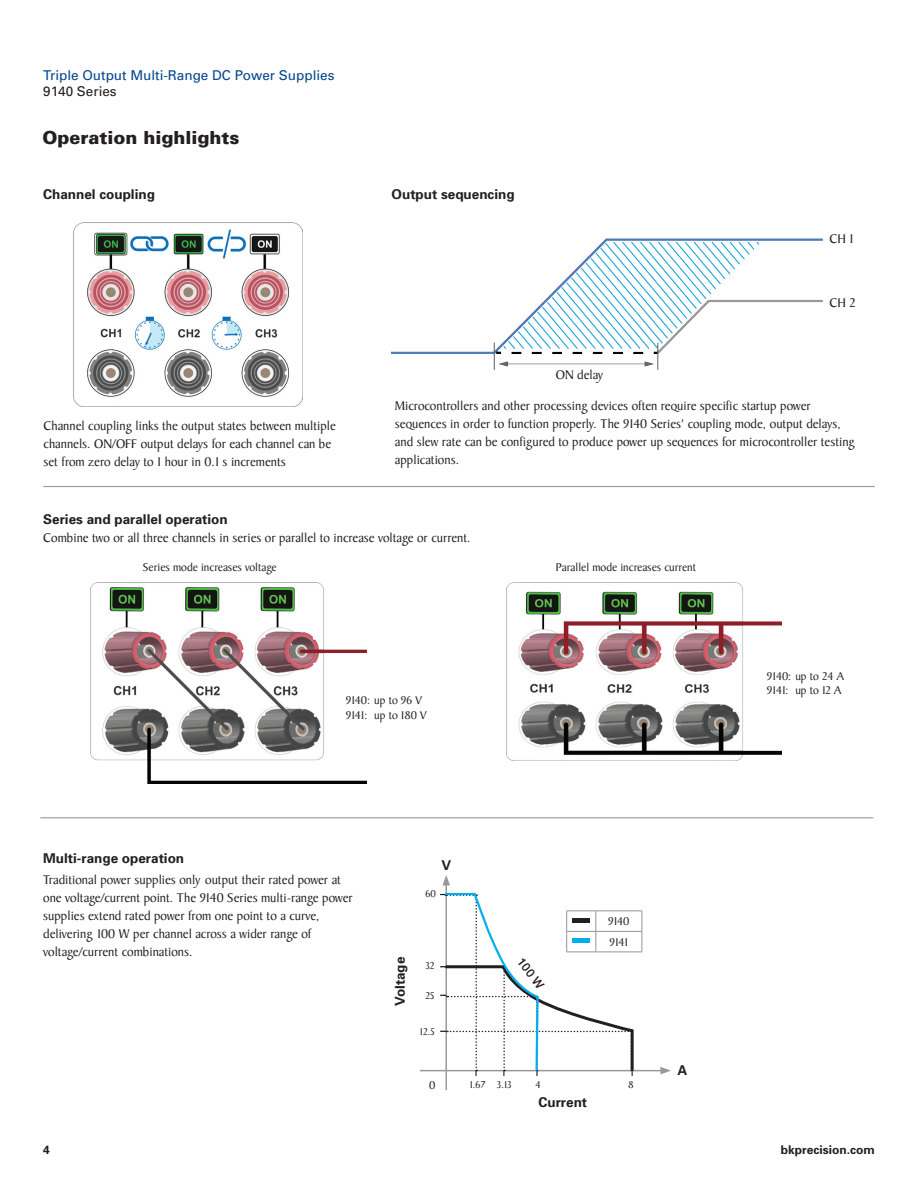
<style>
.page{position:relative;width:918px;height:1188px;background:#fff}
.page>*{position:absolute;margin:0;border:0;box-sizing:border-box;transform-origin:0 0}
.t1{font:900 18px "Univers";color:#231f20}
.t2{font:13.5px/18px "Baker Signet";color:#231f20}
.t3{font:700 13.5px "Univers";color:#231f20}
.t4{font:13.5px "Univers";color:#02448d}
.t5{font:13.5px "Univers";color:#231f20}
.t6{font:12px/14.4px "Baker Signet";color:#231f20}
.t7{font:700 12px "Univers";color:#231f20}
.t8{font:500 12px "Helvetica Neue";color:#231f20}
.t9{font:10.5px "Baker Signet";color:#231f20}
</style>
<div class="page">
<hr style="left:40px;top:817px;width:833px;height:1px;background:#999">
<hr style="left:445px;top:883px;width:2px;height:207px;background:#999">
<svg style="left:442px;top:875px;width:8px;height:10px"></svg>
<hr style="left:420px;top:1070px;width:243px;height:1px;background:#999">
<svg style="left:660px;top:1067px;width:11px;height:7px"></svg>
<hr style="left:596px;top:911px;width:46px;height:1px;background:#939598">
<hr style="left:596px;top:931px;width:46px;height:1px;background:#939598">
<svg style="left:642px;top:911px;width:1px;height:41px"></svg>
<svg style="left:440px;top:892px;width:195px;height:184px"></svg>
<hr style="left:596px;top:952px;width:46px;height:1px;background:#939598">
<hr style="left:572px;top:919px;width:18px;height:4px;background:#231f20">
<div style="left:572px;top:938px;width:18px;height:5px;background:#00aeef"></div>
<img style="left:507px;top:582px;width:274px;height:178px">
<img style="left:91px;top:582px;width:276px;height:201px">
<hr style="left:43px;top:486px;width:832px;height:1px;background:#999">
<img style="left:73px;top:222px;width:229px;height:184px">
<img style="left:392px;top:239px;width:431px;height:130px">
<p class="t4" style="left:43px;top:67px;width:293px">Triple Output Multi-Range DC Power Supplies</p>
<p class="t5" style="left:43px;top:83px;width:75px">9140 Series</p>
<h1 class="t1" style="left:43px;top:126px;width:198px">Operation highlights</h1>
<p class="t3" style="left:43px;top:186px;width:113px">Channel coupling</p>
<p class="t3" style="left:392px;top:186px;width:125px">Output sequencing</p>
<p class="t2" style="left:556px;top:366px;width:49px">ON delay</p>
<p class="t2" style="left:829px;top:231px;width:26px">CH 1</p>
<p class="t2" style="left:829px;top:294px;width:28px">CH 2</p>
<p class="t2" style="left:44px;top:418px;width:294px">Channel coupling links the output states between multiple channels. ON/OFF output delays for each channel can be set from zero delay to 1 hour in 0.1 s increments</p>
<p class="t2" style="left:395px;top:397px;width:461px">Microcontrollers and other processing devices often require specific startup power sequences in order to function properly. The 9140 Series' coupling mode, output delays, and slew rate can be configured to produce power up sequences for microcontroller testing applications.</p>
<p class="t3" style="left:43px;top:511px;width:186px">Series and parallel operation</p>
<p class="t2" style="left:43px;top:529px;width:429px">Combine two or all three channels in series or parallel to increase voltage or current.</p>
<p class="t6" style="left:143px;top:561px;width:135px">Series mode increases voltage</p>
<p class="t6" style="left:346px;top:694px;width:82px">9140: up to 96 V<br>9141: up to 180 V</p>
<p class="t6" style="left:556px;top:561px;width:142px">Parallel mode increases current</p>
<p class="t3" style="left:43px;top:850px;width:143px">Multi-range operation</p>
<p class="t2" style="left:43px;top:872px;width:311px">Traditional power supplies only output their rated power at one voltage/current point. The 9140 Series multi-range power supplies extend rated power from one point to a curve, delivering 100 W per channel across a wider range of voltage/current combinations.</p>
<p class="t3" style="left:441px;top:857px;width:11px">V</p>
<p class="t9" style="left:425px;top:888px;width:12px">60</p>
<p class="t3" style="left:392px;top:1006px;width:51px;rotate:-90deg">Voltage</p>
<p class="t9" style="left:425px;top:960px;width:11px">32</p>
<p class="t9" style="left:425px;top:990px;width:11px">25</p>
<p class="t9" style="left:420px;top:1026px;width:16px">12.5</p>
<p class="t8" style="left:528px;top:954px;width:36px;rotate:52deg">100 W</p>
<p class="t6" style="left:608px;top:912px;width:23px;line-height:20.5px">9140<br>9141</p>
<p class="t3" style="left:677px;top:1063px;width:11px">A</p>
<p class="t6" style="left:429px;top:1078px;width:8px">0</p>
<p class="t9" style="left:470px;top:1079px;width:44px">1.67 3.13</p>
<p class="t9" style="left:536px;top:1079px;width:7px">4</p>
<p class="t9" style="left:628px;top:1079px;width:7px">8</p>
<p class="t3" style="left:538px;top:1094px;width:50px">Current</p>
<p class="t6" style="left:767px;top:669px;width:79px">9140: up to 24 A<br>9141: up to 12 A</p>
<p class="t7" style="left:43px;top:1143px;width:8px">4</p>
<p class="t7" style="left:781px;top:1143px;width:96px">bkprecision.com</p>
</div>
